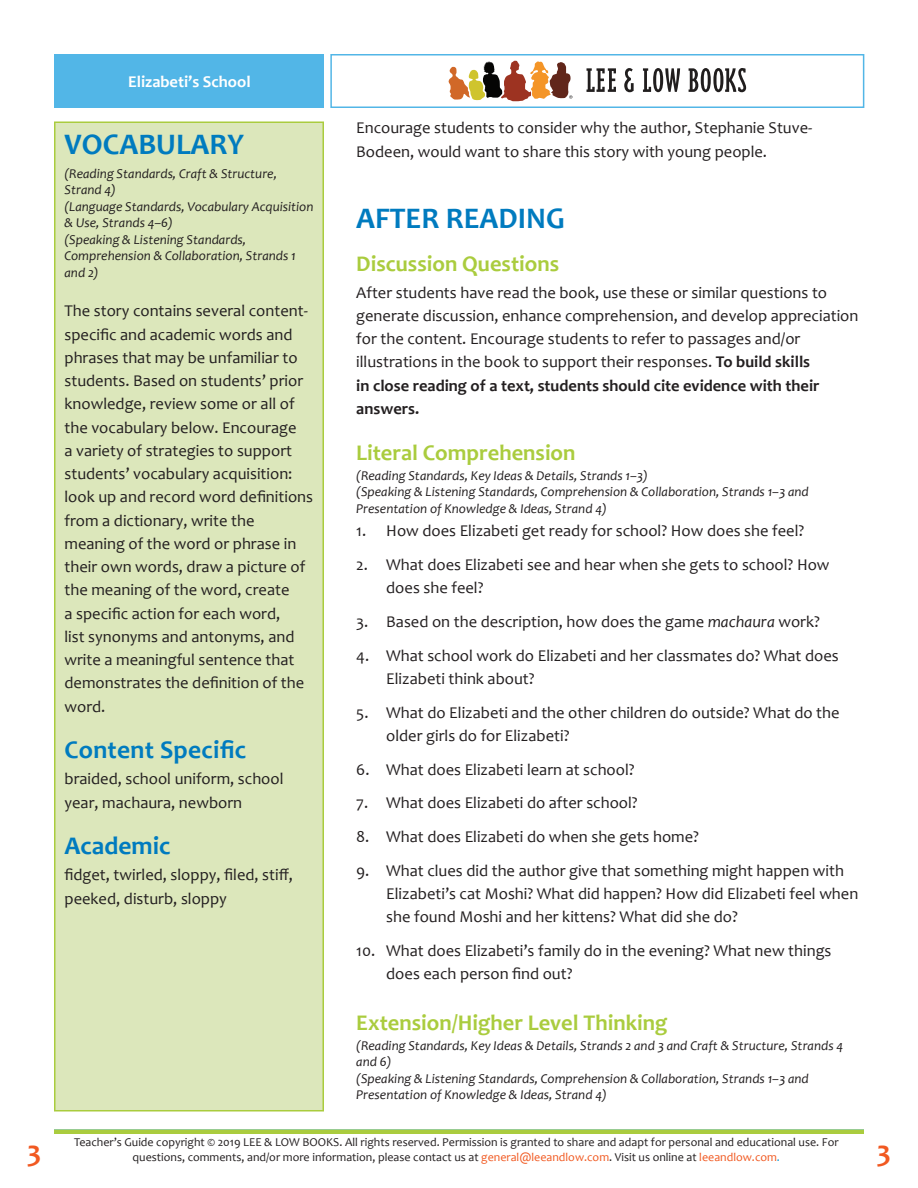
<style>
.page{position:relative;width:918px;height:1188px;background:#fff}
.page>*{position:absolute;margin:0;border:0;box-sizing:border-box;transform-origin:0 0}
.Blue_Single_Column_H{font:700 30px "Candara";color:#007bbf}
.t1{font:700 30px "Candara";color:#f15921}
.blue_running_heads{font:700 25.5px "Candara";letter-spacing:.01em;color:#007bbf}
.Green_Running_heads{font:700 22.5px "Candara";color:#aacc3e}
.text{font:16.5px/23.2px "Candara";color:#231f20}
.t2{font:700 16.5px "Candara";color:#fff}
.small_italic_subhead{font:italic 13.5px/16.5px "Candara";color:#231f20}
.t3{font:12px/14.4px "Candara";color:#231f20;text-align:center}
.s1{font-weight:700}
.s2{font-style:italic}
.s3{color:#f15921}
.s4{color:#0f9bd3}
</style>
<div class="page">
<div style="left:54px;top:54px;width:270px;height:54px;background:#52b6e7"></div>
<svg style="left:449px;top:61px;width:123px;height:40px"></svg>
<svg style="left:587px;top:68px;width:159px;height:24px"></svg>
<div style="left:330px;top:54px;width:534px;height:54px;border:2px solid #52b6e7"></div>
<div style="left:55px;top:122px;width:268px;height:989px;background:#dce7bb"></div>
<div style="left:54px;top:122px;width:270px;height:990px;border:2px solid #aacc3e"></div>
<hr style="left:54px;top:1130px;width:810px;height:4px;background:#aacc3e">
<p class="t1" style="left:27px;top:1133px;width:16px">3</p>
<p class="t2" style="left:128px;top:71px;width:124px">Elizabeti’s School</p>
<p class="Blue_Single_Column_H" style="left:64px;top:125px;width:181px">VOCABULARY</p>
<p class="small_italic_subhead" style="left:64px;top:165px;width:214px">(Reading Standards, Craft &amp; Structure,<br>Strand 4)</p>
<p class="small_italic_subhead" style="left:64px;top:198px;width:251px">(Language Standards, Vocabulary Acquisition &amp; Use, Strands 4–6)</p>
<p class="small_italic_subhead" style="left:64px;top:231px;width:233px">(Speaking &amp; Listening Standards,<br>Comprehension &amp; Collaboration, Strands 1 and 2)</p>
<p class="text" style="left:64px;top:299px;width:250px">The story contains several content&shy;specific and academic words and phrases that may be unfamiliar to students. Based on students’ prior knowledge, review some or all of the vocabulary below. Encourage<br>a variety of strategies to support students’ vocabulary acquisition: look up and record word definitions from a dictionary, write the meaning of the word or phrase in their own words, draw a picture of the meaning of the word, create<br>a specific action for each word,<br>list synonyms and antonyms, and write a meaningful sentence that demonstrates the definition of the word.</p>
<p class="blue_running_heads" style="left:64px;top:734px;width:183px">Content Specific</p>
<p class="text" style="left:64px;top:767px;width:221px">braided, school uniform, school year, machaura, newborn</p>
<p class="blue_running_heads" style="left:64px;top:830px;width:107px">Academic</p>
<p class="text" style="left:64px;top:863px;width:230px">fidget, twirled, sloppy, filed, stiff, peeked, disturb, sloppy</p>
<p class="text" style="left:356px;top:116px;width:458px">Encourage students to consider why the author, Stephanie Stuve-<br>Bodeen, would want to share this story with young people.</p>
<p class="Blue_Single_Column_H" style="left:356px;top:199px;width:210px">AFTER READING</p>
<p class="Green_Running_heads" style="left:356px;top:250px;width:204px">Discussion Questions</p>
<p class="text" style="left:356px;top:281px;width:504px">After students have read the book, use these or similar questions to generate discussion, enhance comprehension, and develop appreciation for the content. Encourage students to refer to passages and/or illustrations in the book to support their responses. <span class="s1">To build skills<br>in close reading of a text, students should cite evidence with their answers.</span></p>
<p class="Green_Running_heads" style="left:356px;top:439px;width:221px">Literal Comprehension</p>
<p class="small_italic_subhead" style="left:356px;top:467px;width:293px">(Reading Standards, Key Ideas &amp; Details, Strands 1–3)</p>
<p class="small_italic_subhead" style="left:356px;top:484px;width:454px">(Speaking &amp; Listening Standards, Comprehension &amp; Collaboration, Strands 1–3 and<br>Presentation of Knowledge &amp; Ideas, Strand 4)</p>
<p class="text" style="left:356px;top:519px;width:450px">1. How does Elizabeti get ready for school? How does she feel?</p>
<p class="text" style="left:386px;top:553px;width:445px;text-indent:-30px">2. What does Elizabeti see and hear when she gets to school? How does she feel?</p>
<p class="text" style="left:356px;top:610px;width:465px">3. Based on the description, how does the game <span class="s2">machaura</span> work?</p>
<p class="text" style="left:386px;top:644px;width:454px;text-indent:-30px">4. What school work do Elizabeti and her classmates do? What does<br>Elizabeti think about?</p>
<p class="text" style="left:386px;top:701px;width:455px;text-indent:-30px">5. What do Elizabeti and the other children do outside? What do the older girls do for Elizabeti?</p>
<p class="text" style="left:356px;top:758px;width:280px">6. What does Elizabeti learn at school?</p>
<p class="text" style="left:356px;top:791px;width:283px">7. What does Elizabeti do after school?</p>
<p class="text" style="left:356px;top:825px;width:344px">8. What does Elizabeti do when she gets home?</p>
<p class="text" style="left:386px;top:859px;width:474px;text-indent:-30px">9. What clues did the author give that something might happen with<br>Elizabeti’s cat Moshi? What did happen? How did Elizabeti feel when she found Moshi and her kittens? What did she do?</p>
<p class="text" style="left:386px;top:939px;width:447px;text-indent:-30px">10. What does Elizabeti’s family do in the evening? What new things does each person find out?</p>
<p class="Green_Running_heads" style="left:356px;top:1009px;width:313px">Extension/Higher Level Thinking</p>
<p class="small_italic_subhead" style="left:356px;top:1037px;width:488px">(Reading Standards, Key Ideas &amp; Details, Strands 2 and 3 and Craft &amp; Structure, Strands 4 and 6)</p>
<p class="small_italic_subhead" style="left:356px;top:1070px;width:454px">(Speaking &amp; Listening Standards, Comprehension &amp; Collaboration, Strands 1–3 and<br>Presentation of Knowledge &amp; Ideas, Strand 4)</p>
<p class="t3" style="left:74px;top:1135px;width:766px">Teacher’s Guide copyright © 2019 LEE &amp; LOW BOOKS. All rights reserved. Permission is granted to share and adapt for personal and educational use. For questions, comments, and/or more information, please contact us at <span class="s3">general@leeandlow.com</span>. Visit us online at <span class="s3">leeandlow.com</span><span class="s4">.</span></p>
<h1 class="t1" style="left:877px;top:1133px;width:16px">3</h1>
</div>
